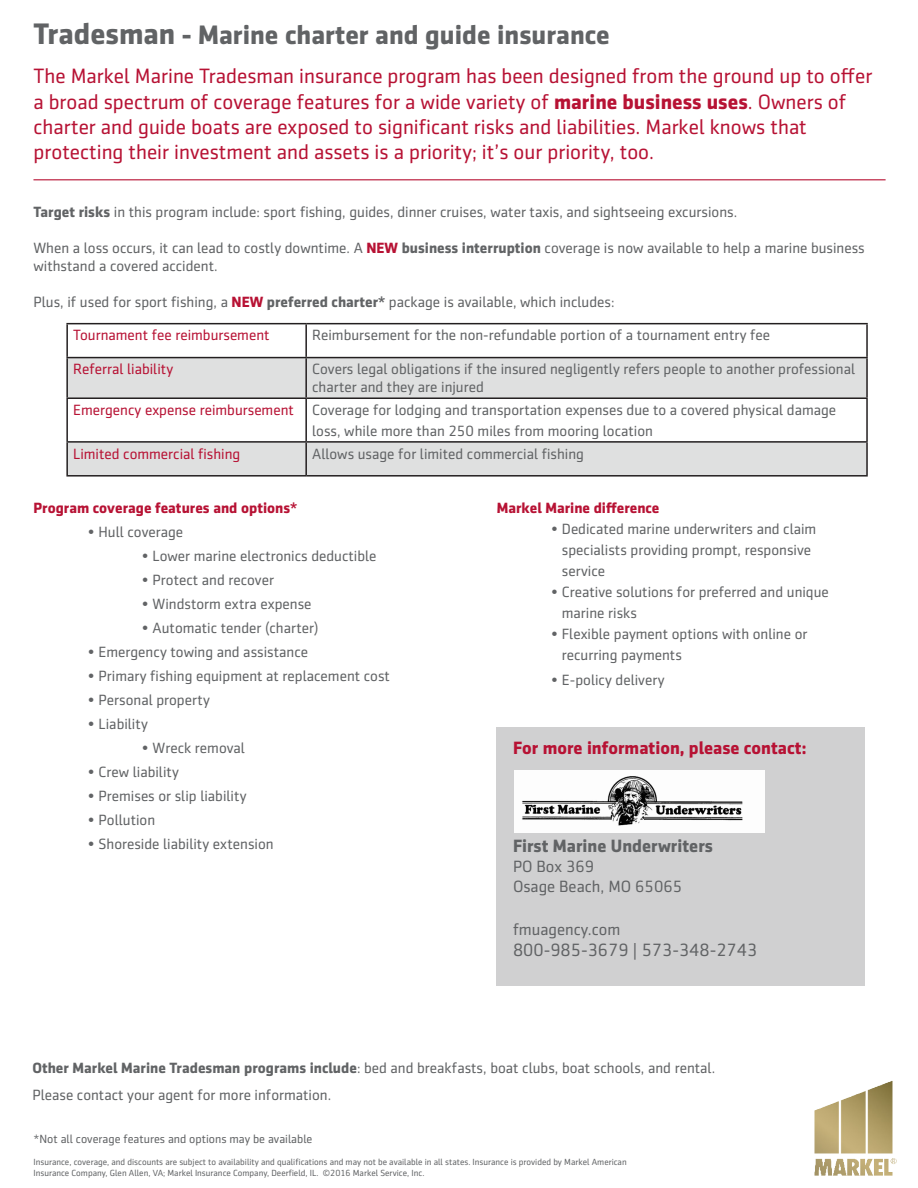
<style>
.page{position:relative;width:918px;height:1188px;background:#fff}
.page>*{position:absolute;margin:0;border:0;box-sizing:border-box;transform-origin:0 0}
.t1{font:700 27px "Sentico Sans DT";color:#616365}
.t2{font:21px/25.2px "Sentico Sans DT";color:#b71234}
.t3{font:700 18px "Sentico Sans DT";color:#b71234}
.t4{font:18px "Sentico Sans DT";color:#616365}
.t5{font:700 18px "Sentico Sans DT";color:#616365}
.t6{font:16.5px/19.8px "Sentico Sans DT";color:#616365}
.t7{font:15px/21px "Sentico Sans DT";color:#616365}
.t8{font:15px "Sentico Sans DT";color:#b71234}
.t9{font:700 15px "Sentico Sans DT";color:#b71234}
.t10{font:12px "Sentico Sans DT";color:#616365}
.t11{font:9px/10.8px "Sentico Sans DT";color:#616365}
.s1{font-size:30px}
.s2{font-weight:700}
.s3{font-weight:700;color:#b71234}
</style>
<div class="page">
<img style="left:814px;top:1081px;width:83px;height:95px">
<hr style="left:33px;top:179px;width:853px;height:1px;background:#b71234">
<div style="left:497px;top:727px;width:368px;height:259px;background:#d0d0d1"></div>
<svg style="left:68px;top:358px;width:798px;height:117px;fill:#dfe0e0"></svg>
<hr style="left:66px;top:323px;width:240px;height:1px;background:#231f20">
<hr style="left:66px;top:324px;width:2px;height:33px;background:#231f20">
<hr style="left:306px;top:323px;width:562px;height:1px;background:#231f20">
<hr style="left:305px;top:324px;width:2px;height:33px;background:#231f20">
<hr style="left:866px;top:324px;width:2px;height:33px;background:#231f20">
<hr style="left:66px;top:357px;width:240px;height:1px;background:#231f20">
<hr style="left:66px;top:358px;width:2px;height:39px;background:#231f20">
<hr style="left:306px;top:357px;width:562px;height:1px;background:#231f20">
<hr style="left:305px;top:358px;width:2px;height:39px;background:#231f20">
<hr style="left:866px;top:358px;width:2px;height:39px;background:#231f20">
<hr style="left:66px;top:397px;width:240px;height:2px;background:#231f20">
<hr style="left:66px;top:399px;width:2px;height:42px;background:#231f20">
<hr style="left:306px;top:397px;width:562px;height:2px;background:#231f20">
<hr style="left:305px;top:399px;width:2px;height:42px;background:#231f20">
<hr style="left:866px;top:399px;width:2px;height:42px;background:#231f20">
<hr style="left:66px;top:441px;width:240px;height:2px;background:#231f20">
<hr style="left:66px;top:443px;width:2px;height:32px;background:#231f20">
<hr style="left:306px;top:441px;width:562px;height:2px;background:#231f20">
<hr style="left:305px;top:443px;width:2px;height:32px;background:#231f20">
<hr style="left:866px;top:443px;width:2px;height:32px;background:#231f20">
<hr style="left:66px;top:475px;width:240px;height:2px;background:#231f20">
<hr style="left:306px;top:475px;width:562px;height:2px;background:#231f20">
<img style="left:514px;top:770px;width:250px;height:63px">
<p class="t1" style="left:33px;top:19px;width:578px"><span class="s1">Tradesman</span> - Marine charter and guide insurance</p>
<p class="t2" style="left:33px;top:64px;width:840px">The Markel Marine Tradesman insurance program has been designed from the ground up to offer a broad spectrum of coverage features for a wide variety of <span class="s2">marine business uses</span>. Owners of charter and guide boats are exposed to significant risks and liabilities. Markel knows that protecting their investment and assets is a priority; it’s our priority, too.</p>
<p class="t7" style="left:33px;top:201px;width:705px"><span class="s2">Target risks</span> in this program include: sport fishing, guides, dinner cruises, water taxis, and sightseeing excursions.</p>
<p class="t7" style="left:33px;top:239px;width:833px;line-height:18px">When a loss occurs, it can lead to costly downtime. A <span class="s3">NEW</span> <span class="s2">business interruption</span> coverage is now available to help a marine business withstand a covered accident.</p>
<p class="t7" style="left:33px;top:291px;width:583px">Plus, if used for sport fishing, a <span class="s3">NEW</span> <span class="s2">preferred charter*</span> package is available, which includes:</p>
<p class="t8" style="left:73px;top:327px;width:198px">Tournament fee reimbursement</p>
<p class="t7" style="left:312px;top:325px;width:460px">Reimbursement for the non-refundable portion of a tournament entry fee</p>
<p class="t8" style="left:73px;top:361px;width:102px">Referral liability</p>
<p class="t7" style="left:312px;top:360px;width:545px;line-height:18px">Covers legal obligations if the insured negligently refers people to another professional charter and they are injured</p>
<p class="t8" style="left:73px;top:402px;width:222px">Emergency expense reimbursement</p>
<p class="t7" style="left:312px;top:399px;width:526px">Coverage for lodging and transportation expenses due to a covered physical damage loss, while more than 250 miles from mooring location</p>
<p class="t8" style="left:73px;top:445px;width:169px">Limited commercial fishing</p>
<p class="t7" style="left:312px;top:443px;width:273px">Allows usage for limited commercial fishing</p>
<p class="t9" style="left:33px;top:499px;width:265px">Program coverage features and options*</p>
<p class="t7" style="left:87px;top:521px;width:97px">• Hull coverage</p>
<p class="t7" style="left:141px;top:545px;width:237px">• Lower marine electronics deductible</p>
<p class="t7" style="left:141px;top:569px;width:134px">• Protect and recover</p>
<p class="t7" style="left:141px;top:593px;width:172px">• Windstorm extra expense</p>
<p class="t7" style="left:141px;top:617px;width:179px">• Automatic tender (charter)</p>
<p class="t7" style="left:87px;top:641px;width:222px">• Emergency towing and assistance</p>
<p class="t7" style="left:87px;top:665px;width:304px">• Primary fishing equipment at replacement cost</p>
<p class="t7" style="left:87px;top:689px;width:124px">• Personal property</p>
<p class="t7" style="left:87px;top:713px;width:62px">• Liability</p>
<p class="t7" style="left:141px;top:737px;width:105px">• Wreck removal</p>
<p class="t7" style="left:87px;top:761px;width:93px">• Crew liability</p>
<p class="t7" style="left:87px;top:785px;width:161px">• Premises or slip liability</p>
<p class="t7" style="left:87px;top:809px;width:69px">• Pollution</p>
<p class="t7" style="left:87px;top:833px;width:188px">• Shoreside liability extension</p>
<p class="t9" style="left:497px;top:499px;width:164px">Markel Marine difference</p>
<p class="t7" style="left:562px;top:518px;width:256px;text-indent:-11px">• Dedicated marine underwriters and claim specialists providing prompt, responsive service</p>
<p class="t7" style="left:562px;top:581px;width:269px;text-indent:-11px">• Creative solutions for preferred and unique marine risks</p>
<p class="t7" style="left:562px;top:623px;width:247px;text-indent:-11px">• Flexible payment options with online or recurring payments</p>
<p class="t7" style="left:551px;top:669px;width:115px">• E-policy delivery</p>
<p class="t3" style="left:513px;top:738px;width:295px">For more information, please contact:</p>
<p class="t5" style="left:513px;top:835px;width:202px">First Marine Underwriters</p>
<p class="t6" style="left:513px;top:856px;width:171px">PO Box 369<br>Osage Beach, MO 65065</p>
<p class="t6" style="left:513px;top:919px;width:109px">fmuagency.com</p>
<p class="t4" style="left:513px;top:940px;width:246px">800-985-3679 | 573-348-2743</p>
<p class="t7" style="left:32px;top:1058px;width:684px"><span class="s2">Other Markel Marine Tradesman programs include</span>: bed and breakfasts, boat clubs, boat schools, and rental.</p>
<p class="t7" style="left:32px;top:1085px;width:300px">Please contact your agent for more information.</p>
<p class="t10" style="left:33px;top:1132px;width:281px">*Not all coverage features and options may be available</p>
<p class="t11" style="left:33px;top:1157px;width:595px">Insurance, coverage, and discounts are subject to availability and qualifications and may not be available in all states. Insurance is provided by Markel American<br>Insurance Company, Glen Allen, VA; Markel Insurance Company, Deerfield, IL. ©2016 Markel Service, Inc.</p>
</div>
